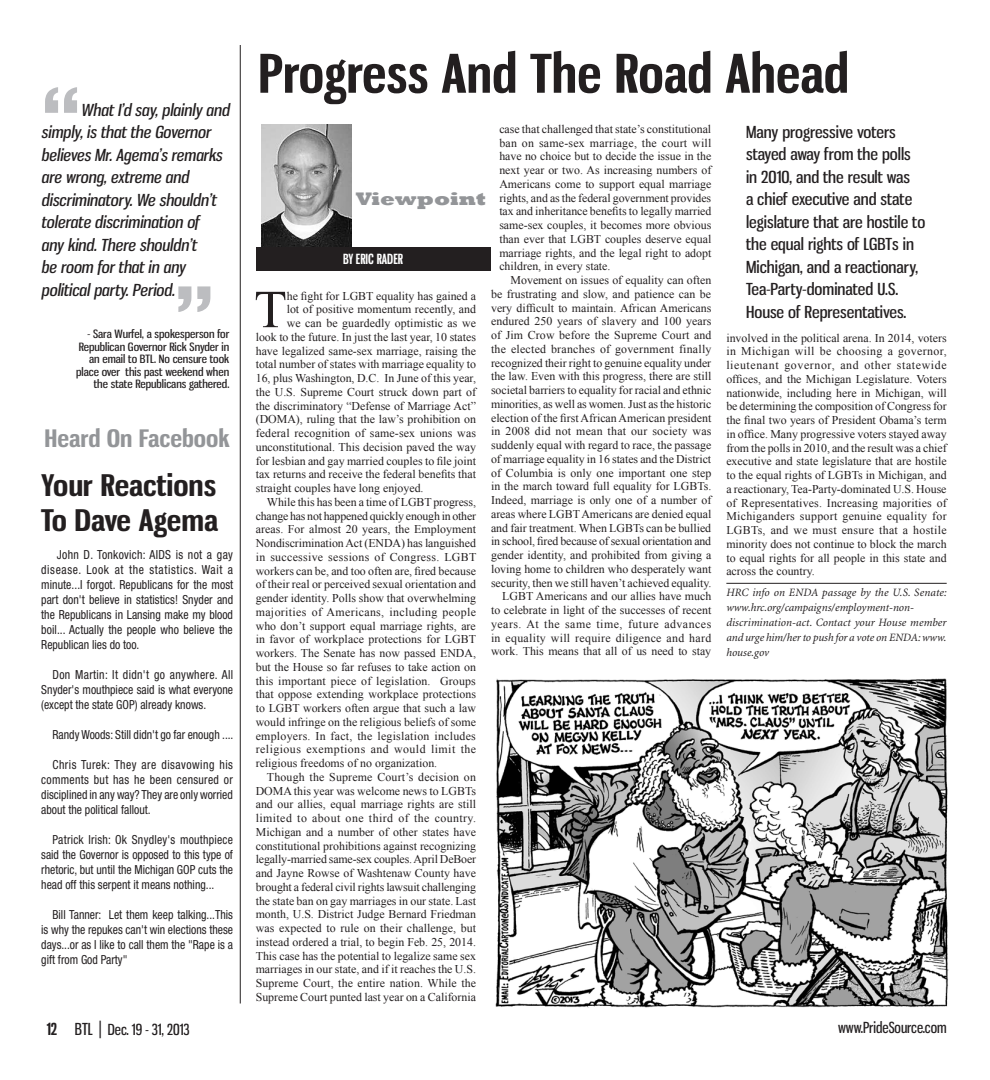
<style>
.page{position:relative;width:990px;height:1080px;background:#fff}
.page>*{position:absolute;margin:0;border:0;box-sizing:border-box;transform-origin:0 0}
.Pull_Quote_W__Quotes{font:700 75px "Akzidenz Grotesk BE";color:#bcbdc0;scale:1.1 1}
.Body_Copy_-_DropCap{font:53.38px "Times New Roman";color:#231f20}
.Headline_1_-_Large{font:700 52.25px "Gnuolane Rg";color:#231f20;scale:1.16 1}
.Headline_2_-_Small{font:700 29.25px/35px "Gnuolane Rg";color:#231f20;scale:1.23 1}
.Headline_2_-_Small-2{font:700 23.62px "Gnuolane Rg";color:#939598;scale:1.23 1}
.Column_Name{font:800 18.62px "Rockwell";color:#939598;scale:1.16 1}
.Pull_Quote_W_O_Quote{font:16.25px/22.5px "Gnuolane Rg";color:#231f20;scale:1.14 1}
.Pull_Quote_W__Quotes-2{font:italic 16.25px/22.5px "Gnuolane Rg";color:#231f20;scale:1.14 1}
.t1{font:15px "Gnuolane Rg";color:#231f20}
.ByLine_New{font:700 13.75px "Gnuolane Rg";color:#fff;scale:.95 1}
.Text{font:condensed 12.5px/15px "Helvetica Neue";color:#231f20;text-align:justify;scale:.94 1}
.Body_Copy{font:11.88px/13.8px "Times New Roman";color:#231f20;text-align:justify}
.Body_Copy_-_DropCap-2{font:11.88px "Times New Roman";color:#231f20}
.Tag_Line{font:11.25px/15px "Minion MM It 367 585 9";letter-spacing:-.005em;color:#231f20}
.Pull_Quote_Byline{font:11.25px/12.5px "Gnuolane Rg";color:#231f20;text-align:right;scale:1.14 1}
.s1{font-weight:700;font-size:16.25px}
.s2{font-size:16.25px}
.s3{font-size:17.5px}
</style>
<div class="page">
<img style="left:261px;top:125px;width:90px;height:122px">
<img style="left:495px;top:679px;width:454px;height:329px">
<div style="left:256px;top:247px;width:234px;height:24px;background:#231f20"></div>
<hr style="left:240px;top:45px;width:1px;height:958px;background:#231f20">
<hr style="left:726px;top:583px;width:221px;height:1px;background:#231f20">
<p class="Pull_Quote_W__Quotes" style="left:41px;top:71px;width:37px">“</p>
<p class="Pull_Quote_W__Quotes-2" style="left:41px;top:98px;width:166px;text-indent:40px">What I’d say, plainly and simply, is that the Governor believes Mr. Agema’s remarks are wrong, extreme and discriminatory. We shouldn’t tolerate discrimination of<br>any kind. There shouldn’t<br>be room for that in any political party. Period.</p>
<p class="Pull_Quote_W__Quotes" style="left:175px;top:270px;width:37px">”</p>
<p class="Pull_Quote_Byline" style="left:88px;top:328px;width:126px">- Sara Wurfel, a spokesperson for</p>
<p class="Pull_Quote_Byline" style="left:79px;top:340px;width:134px">Republican Governor Rick Snyder in</p>
<p class="Pull_Quote_Byline" style="left:76px;top:353px;width:136px">an email to BTL. No censure took place over this past weekend when the state Republicans gathered.</p>
<p class="Headline_2_-_Small-2" style="left:45px;top:424px;width:152px">Heard On Facebook</p>
<p class="Headline_2_-_Small" style="left:41px;top:467px;width:145px">Your Reactions<br>To Dave Agema</p>
<p class="Text" style="left:41px;top:547px;width:206px;text-indent:16px">John D. Tonkovich: AIDS is not a gay disease. Look at the statistics. Wait a minute...I forgot. Republicans for the most part don't believe in statistics! Snyder and the Republicans in Lansing make my blood boil... Actually the people who believe the Republican lies do too.</p>
<p class="Text" style="left:41px;top:667px;width:206px;text-indent:11px">Don Martin: It didn't go anywhere. All Snyder's mouthpiece said is what everyone (except the state GOP) already knows.</p>
<p class="Text" style="left:52px;top:727px;width:194px">Randy Woods: Still didn't go far enough ....</p>
<p class="Text" style="left:41px;top:757px;width:206px;text-indent:11px">Chris Turek: They are disavowing his comments but has he been censured or disciplined in any way? They are only worried about the political fallout.</p>
<p class="Text" style="left:41px;top:832px;width:206px;text-indent:11px">Patrick Irish: Ok Snydley's mouthpiece said the Governor is opposed to this type of rhetoric, but until the Michigan GOP cuts the head off this serpent it means nothing...</p>
<p class="Text" style="left:41px;top:907px;width:206px;text-indent:11px">Bill Tanner: Let them keep talking...This is why the repukes can't win elections these days...or as I like to call them the "Rape is a gift from God Party"</p>
<p class="Headline_1_-_Large" style="left:258px;top:41px;width:511px">Progress And The Road Ahead</p>
<p class="Body_Copy" style="left:499px;top:122px;width:214px">case that challenged that state’s constitutional ban on same-sex marriage, the court will have no choice but to decide the issue in the next year or two. As increasing numbers of Americans come to support equal marriage rights, and as the federal government provides tax and inheritance benefits to legally married same-sex couples, it becomes more obvious than ever that LGBT couples deserve equal marriage rights, and the legal right to adopt children, in every state.</p>
<p class="Body_Copy" style="left:491px;top:273px;width:222px;text-indent:20px">Movement on issues of equality can often be frustrating and slow, and patience can be very difficult to maintain. African Americans endured 250 years of slavery and 100 years of Jim Crow before the Supreme Court and the elected branches of government finally recognized their right to genuine equality under the law. Even with this progress, there are still societal barriers to equality for racial and ethnic minorities, as well as women. Just as the historic election of the first African American president in 2008 did not mean that our society was suddenly equal with regard to race, the passage of marriage equality in 16 states and the District of Columbia is only one important one step in the march toward full equality for LGBTs.<br>Indeed, marriage is only one of a number of areas where LGBT Americans are denied equal and fair treatment. When LGBTs can be bullied in school, fired because of sexual orientation and gender identity, and prohibited from giving a loving home to children who desperately want security, then we still haven’t achieved equality.</p>
<p class="Body_Copy" style="left:491px;top:589px;width:222px;text-indent:11px">LGBT Americans and our allies have much to celebrate in light of the successes of recent years. At the same time, future advances in equality will require diligence and hard work. This means that all of us need to stay</p>
<p class="Column_Name" style="left:356px;top:188px;width:114px">Viewpoint</p>
<p class="ByLine_New" style="left:343px;top:251px;width:65px">BY ERIC RADER</p>
<p class="Body_Copy_-_DropCap" style="left:254px;top:278px;width:34px">T</p>
<p class="Body_Copy_-_DropCap-2" style="left:287px;top:289px;width:191px">he fight for LGBT equality has gained a</p>
<p class="Body_Copy_-_DropCap-2" style="left:287px;top:303px;width:191px">lot of positive momentum recently, and</p>
<p class="Body_Copy_-_DropCap-2" style="left:287px;top:316px;width:191px">we can be guardedly optimistic as we</p>
<p class="Body_Copy_-_DropCap-2" style="left:256px;top:330px;width:222px">look to the future. In just the last year, 10 states</p>
<p class="Body_Copy_-_DropCap-2" style="left:256px;top:344px;width:222px">have legalized same-sex marriage, raising the</p>
<p class="Body_Copy_-_DropCap-2" style="left:256px;top:358px;width:222px">total number of states with marriage equality to</p>
<p class="Body_Copy_-_DropCap-2" style="left:256px;top:371px;width:222px">16, plus Washington, D.C. In June of this year,</p>
<p class="Body_Copy_-_DropCap-2" style="left:256px;top:385px;width:222px">the U.S. Supreme Court struck down part of</p>
<p class="Body_Copy_-_DropCap-2" style="left:256px;top:399px;width:222px">the discriminatory “Defense of Marriage Act”</p>
<p class="Body_Copy_-_DropCap-2" style="left:256px;top:413px;width:222px">(DOMA), ruling that the law’s prohibition on</p>
<p class="Body_Copy_-_DropCap-2" style="left:256px;top:426px;width:222px">federal recognition of same-sex unions was</p>
<p class="Body_Copy_-_DropCap-2" style="left:256px;top:440px;width:222px">unconstitutional. This decision paved the way</p>
<p class="Body_Copy_-_DropCap-2" style="left:256px;top:454px;width:222px">for lesbian and gay married couples to file joint</p>
<p class="Body_Copy_-_DropCap-2" style="left:256px;top:468px;width:222px">tax returns and receive the federal benefits that</p>
<p class="Body_Copy_-_DropCap-2" style="left:256px;top:481px;width:169px">straight couples have long enjoyed.</p>
<p class="Body_Copy" style="left:256px;top:495px;width:222px;text-indent:11px">While this has been a time of LGBT progress, change has not happened quickly enough in other areas. For almost 20 years, the Employment Nondiscrimination Act (ENDA) has languished in successive sessions of Congress. LGBT workers can be, and too often are, fired because of their real or perceived sexual orientation and gender identity. Polls show that overwhelming majorities of Americans, including people who don’t support equal marriage rights, are in favor of workplace protections for LGBT workers. The Senate has now passed ENDA, but the House so far refuses to take action on this important piece of legislation. Groups that oppose extending workplace protections to LGBT workers often argue that such a law would infringe on the religious beliefs of some employers. In fact, the legislation includes religious exemptions and would limit the religious freedoms of no organization.</p>
<p class="Body_Copy" style="left:256px;top:770px;width:222px;text-indent:11px">Though the Supreme Court’s decision on DOMA this year was welcome news to LGBTs and our allies, equal marriage rights are still limited to about one third of the country.<br>Michigan and a number of other states have constitutional prohibitions against recognizing legally-married same-sex couples. April DeBoer and Jayne Rowse of Washtenaw County have brought a federal civil rights lawsuit challenging the state ban on gay marriages in our state. Last month, U.S. District Judge Bernard Friedman was expected to rule on their challenge, but instead ordered a trial, to begin Feb. 25, 2014.<br>This case has the potential to legalize same sex marriages in our state, and if it reaches the U.S.<br>Supreme Court, the entire nation. While the Supreme Court punted last year on a California</p>
<p class="Pull_Quote_W_O_Quote" style="left:746px;top:120px;width:159px">Many progressive voters stayed away from the polls in 2010, and the result was<br>a chief executive and state legislature that are hostile to the equal rights of LGBTs in<br>Michigan, and a reactionary,<br>Tea-Party-dominated U.S.<br>House of Representatives.</p>
<p class="Body_Copy" style="left:726px;top:331px;width:222px">involved in the political arena. In 2014, voters in Michigan will be choosing a governor, lieutenant governor, and other statewide offices, and the Michigan Legislature. Voters nationwide, including here in Michigan, will be determining the composition of Congress for the final two years of President Obama’s term in office. Many progressive voters stayed away from the polls in 2010, and the result was a chief executive and state legislature that are hostile to the equal rights of LGBTs in Michigan, and a reactionary, Tea-Party-dominated U.S. House of Representatives. Increasing majorities of Michiganders support genuine equality for LGBTs, and we must ensure that a hostile minority does not continue to block the march to equal rights for all people in this state and across the country.</p>
<p class="Tag_Line" style="left:726px;top:585px;width:222px">HRC info on ENDA passage by the U.S. Senate: www.hrc.org/campaigns/employment-non&shy;discrimination-act. Contact your House member and urge him/her to push for a vote on ENDA: www. house.gov</p>
<p class="t1" style="left:47px;top:1021px;width:144px"><span class="s1">12</span> <span class="s2">BTL</span> <span class="s3">|</span> Dec. 19 - 31, 2013</p>
<p class="t1" style="left:838px;top:1019px;width:110px">www.PrideSource.com</p>
</div>
